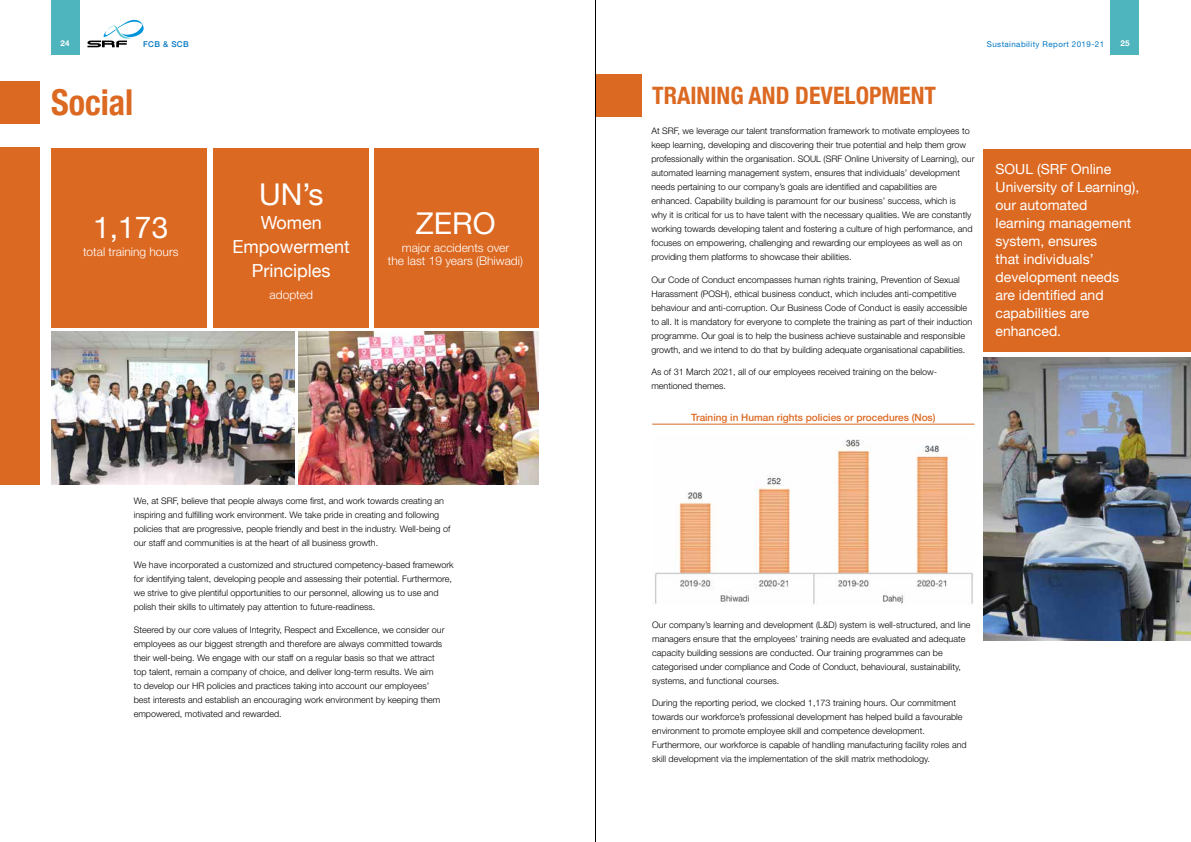
<style>
.page{position:relative;width:1191px;height:842px;background:#fff}
.page>*{position:absolute;margin:0;border:0;box-sizing:border-box;transform-origin:0 0}
.t1{font:700 condensed 35.7px "Helvetica Neue";color:#dc6922;scale:.95 1}
.t2{font:30px "Helvetica Neue";color:#fff}
.t3{font:700 condensed 24px "Helvetica Neue";color:#dc6922}
.t4{font:18px/24px "Helvetica Neue";color:#fff;text-align:center}
.t5{font:14px/18px "Helvetica Neue";color:#fff}
.t6{font:300 12px/13px "Helvetica Neue LT Std";color:#fff;text-align:center}
.t7{font:500 10px "Helvetica Neue";color:#dc6922}
.t8{font:300 9px/14px "Helvetica Neue LT Std";color:#000}
.t9{font:8px "Helvetica Neue LT Std";letter-spacing:.05em;color:#0077c1}
.t10{font:500 8px "Helvetica Neue";letter-spacing:.05em;color:#0077c1}
.t11{font:700 8px "Helvetica Neue";color:#fff}
</style>
<div class="page">
<div style="left:51px;top:0;width:29px;height:55px;background:#4eb4be"></div>
<div style="left:1110px;top:0;width:29px;height:55px;background:#4eb4be"></div>
<svg style="left:87px;top:20px;width:57px;height:27px"></svg>
<div style="left:0;top:147px;width:39px;height:338px;background:#dc6922"></div>
<div style="left:0;top:81px;width:40px;height:43px;background:#dc6922"></div>
<div style="left:52px;top:148px;width:155px;height:179px;background:#dc6922"></div>
<div style="left:213px;top:148px;width:155px;height:179px;background:#dc6922"></div>
<div style="left:374px;top:148px;width:164px;height:179px;background:#dc6922"></div>
<div style="left:595px;top:74px;width:47px;height:42px;background:#dc6922"></div>
<div style="left:983px;top:149px;width:208px;height:203px;background:#dc6922"></div>
<hr style="left:652px;top:424px;width:322px;height:1px;background:#dc6922">
<img style="left:983px;top:357px;width:208px;height:283px">
<img style="left:51px;top:332px;width:243px;height:153px">
<img style="left:298px;top:332px;width:241px;height:152px">
<img style="left:655px;top:439px;width:318px;height:165px">
<hr style="left:595px;top:0;width:1px;height:842px;background:#000">
<p class="t11" style="left:61px;top:37px;width:10px">24</p>
<p class="t10" style="left:143px;top:38px;width:47px">FCB &amp; SCB</p>
<p class="t9" style="left:986px;top:40px;width:119px">Sustainability Report 2019-21</p>
<p class="t11" style="left:1120px;top:37px;width:10px">25</p>
<h1 class="t1" style="left:51px;top:73px;width:88px">Social</h1>
<h3 class="t3" style="left:652px;top:76px;width:285px">TRAINING AND DEVELOPMENT</h3>
<h2 class="t2" style="left:93px;top:206px;width:77px">1,173</h2>
<h3 class="t6" style="left:83px;top:245px;width:97px">total training hours</h3>
<h2 class="t2" style="left:259px;top:173px;width:66px">UN’s</h2>
<h3 class="t4" style="left:232px;top:212px;width:119px">Women<br>Empowerment<br>Principles</h3>
<h2 class="t2" style="left:415px;top:201px;width:82px">ZERO</h2>
<h3 class="t6" style="left:388px;top:241px;width:136px">major accidents over<br>the last 19 years (Bhiwadi)</h3>
<h3 class="t6" style="left:269px;top:288px;width:45px">adopted</h3>
<p class="t8" style="left:134px;top:493px;width:318px">We, at SRF, believe that people always come first, and work towards creating an inspiring and fulfilling work environment. We take pride in creating and following policies that are progressive, people friendly and best in the industry. Well-being of our staff and communities is at the heart of all business growth.</p>
<p class="t8" style="left:134px;top:558px;width:321px">We have incorporated a customized and structured competency-based framework for identifying talent, developing people and assessing their potential. Furthermore, we strive to give plentiful opportunities to our personnel, allowing us to use and polish their skills to ultimately pay attention to future-readiness.</p>
<p class="t8" style="left:134px;top:622px;width:312px">Steered by our core values of Integrity, Respect and Excellence, we consider our employees as our biggest strength and therefore are always committed towards their well-being. We engage with our staff on a regular basis so that we attract top talent, remain a company of choice, and deliver long-term results. We aim<br>to develop our HR policies and practices taking into account our employees’ best interests and establish an encouraging work environment by keeping them empowered, motivated and rewarded.</p>
<p class="t8" style="left:651px;top:124px;width:325px">At SRF, we leverage our talent transformation framework to motivate employees to keep learning, developing and discovering their true potential and help them grow professionally within the organisation. SOUL (SRF Online University of Learning), our automated learning management system, ensures that individuals’ development needs pertaining to our company’s goals are identified and capabilities are enhanced. Capability building is paramount for our business’ success, which is<br>why it is critical for us to have talent with the necessary qualities. We are constantly working towards developing talent and fostering a culture of high performance, and focuses on empowering, challenging and rewarding our employees as well as on providing them platforms to showcase their abilities.</p>
<p class="t8" style="left:651px;top:272px;width:322px">Our Code of Conduct encompasses human rights training, Prevention of Sexual Harassment (POSH), ethical business conduct, which includes anti-competitive behaviour and anti-corruption. Our Business Code of Conduct is easily accessible to all. It is mandatory for everyone to complete the training as part of their induction programme. Our goal is to help the business achieve sustainable and responsible growth, and we intend to do that by building adequate organisational capabilities.</p>
<p class="t8" style="left:651px;top:365px;width:287px">As of 31 March 2021, all of our employees received training on the below&shy;mentioned themes.</p>
<p class="t7" style="left:691px;top:409px;width:246px">Training in Human rights policies or procedures (Nos)</p>
<h3 class="t5" style="left:995px;top:161px;width:145px">SOUL (SRF Online<br>University of Learning), our automated learning management system, ensures<br>that individuals’ development needs are identified and capabilities are enhanced.</h3>
<p class="t8" style="left:652px;top:617px;width:320px">Our company’s learning and development (L&amp;D) system is well-structured, and line managers ensure that the employees’ training needs are evaluated and adequate capacity building sessions are conducted. Our training programmes can be categorised under compliance and Code of Conduct, behavioural, sustainability, systems, and functional courses.</p>
<p class="t8" style="left:652px;top:696px;width:316px">During the reporting period, we clocked 1,173 training hours. Our commitment towards our workforce’s professional development has helped build a favourable environment to promote employee skill and competence development.<br>Furthermore, our workforce is capable of handling manufacturing facility roles and skill development via the implementation of the skill matrix methodology.</p>
</div>
